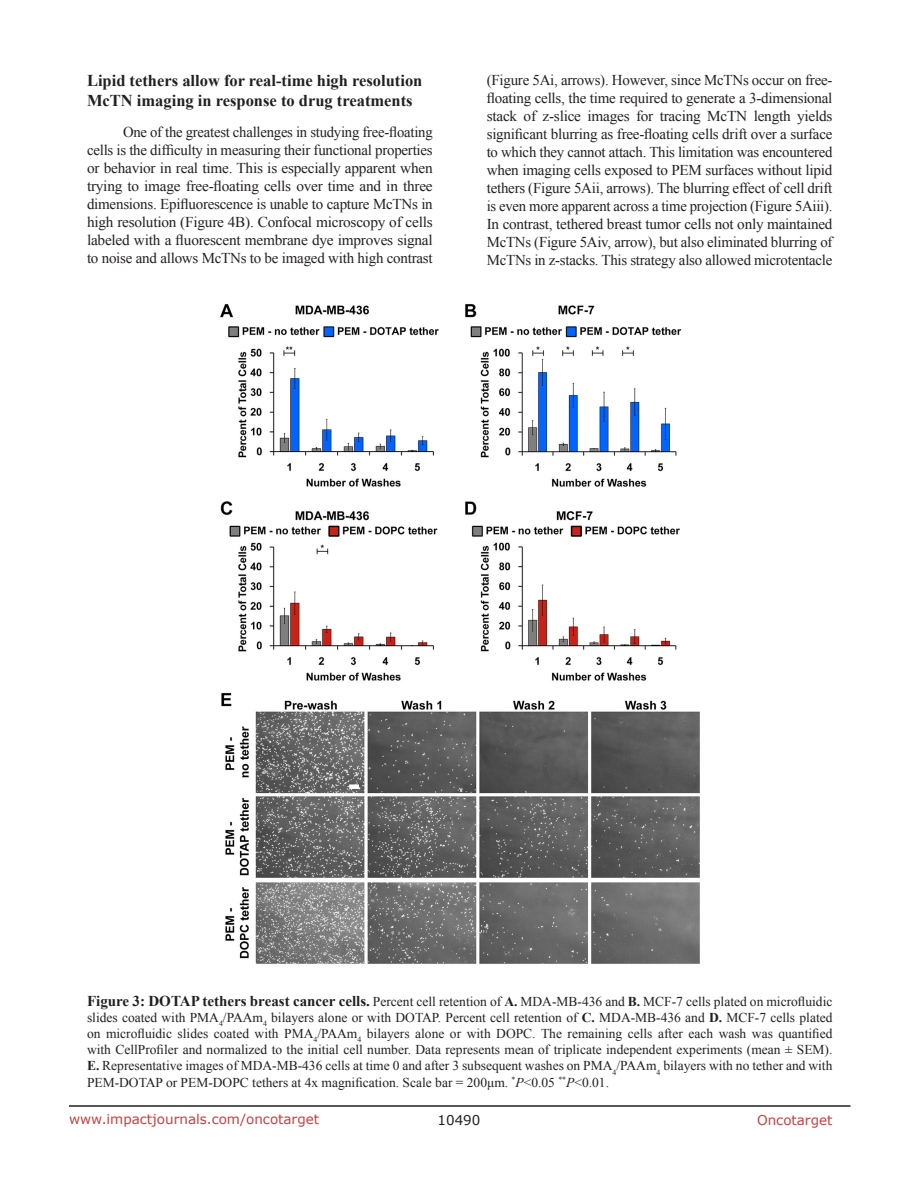
<style>
.page{position:relative;width:918px;height:1188px;background:#fff}
.page>*{position:absolute;margin:0;border:0;box-sizing:border-box;transform-origin:0 0}
.SubHeading{font:700 16.5px/19.8px "Times New Roman";color:#231f20}
.BodyText{font:15px/18px "Times New Roman";letter-spacing:-.015em;color:#231f20;text-align:justify}
.figuretext{font:13.5px/16.2px "Times New Roman";color:#231f20;text-align:justify}
.t1{font:13.5px "Verdana";color:#c24141}
.t2{font:13.5px "Verdana";color:#231f20}
.s1{font-weight:700;font-size:15px}
.s2{font-weight:700}
.s3{font-style:italic}
</style>
<div class="page">
<hr style="left:69px;top:1105px;width:781px;height:2px;background:#231f20">
<img style="left:220px;top:304px;width:480px;height:660px">
<p class="SubHeading" style="left:87px;top:70px;width:337px">Lipid tethers allow for real-time high resolution<br>McTN imaging in response to drug treatments</p>
<p class="BodyText" style="left:87px;top:123px;width:347px;text-indent:36px">One of the greatest challenges in studying free-floating cells is the difficulty in measuring their functional properties or behavior in real time. This is especially apparent when trying to image free-floating cells over time and in three dimensions. Epifluorescence is unable to capture McTNs in high resolution (Figure 4B). Confocal microscopy of cells labeled with a fluorescent membrane dye improves signal to noise and allows McTNs to be imaged with high contrast</p>
<p class="BodyText" style="left:487px;top:71px;width:347px">(Figure 5Ai, arrows). However, since McTNs occur on free&shy;floating cells, the time required to generate a 3-dimensional stack of z-slice images for tracing McTN length yields significant blurring as free-floating cells drift over a surface to which they cannot attach. This limitation was encountered when imaging cells exposed to PEM surfaces without lipid tethers (Figure 5Aii, arrows). The blurring effect of cell drift is even more apparent across a time projection (Figure 5Aiii).<br>In contrast, tethered breast tumor cells not only maintained McTNs (Figure 5Aiv, arrow), but also eliminated blurring of McTNs in z-stacks. This strategy also allowed microtentacle</p>
<p class="figuretext" style="left:87px;top:993px;width:747px"><span class="s1">Figure 3: DOTAP tethers breast cancer cells.</span> Percent cell retention of <span class="s2">A.</span> MDA-MB-436 and <span class="s2">B.</span> MCF-7 cells plated on microfluidic slides coated with PMA<sub>4</sub>/PAAm<sub>4</sub> bilayers alone or with DOTAP. Percent cell retention of <span class="s2">C.</span> MDA-MB-436 and <span class="s2">D.</span> MCF-7 cells plated on microfluidic slides coated with PMA<sub>4</sub>/PAAm<sub>4</sub> bilayers alone or with DOPC. The remaining cells after each wash was quantified with CellProfiler and normalized to the initial cell number. Data represents mean of triplicate independent experiments (mean ± SEM).<br><span class="s2">E.</span> Representative images of MDA-MB-436 cells at time 0 and after 3 subsequent washes on PMA<sub>4</sub>/PAAm<sub>4</sub> bilayers with no tether and with PEM-DOTAP or PEM-DOPC tethers at 4x magnification. Scale bar = 200μm. <sup>*</sup><span class="s3">P</span>&lt;0.05 <sup>**</sup><span class="s3">P</span>&lt;0.01.</p>
<p class="t1" style="left:69px;top:1110px;width:252px">www.impactjournals.com/oncotarget</p>
<p class="t2" style="left:438px;top:1111px;width:44px">10490</p>
<p class="t1" style="left:757px;top:1111px;width:77px">Oncotarget</p>
</div>
